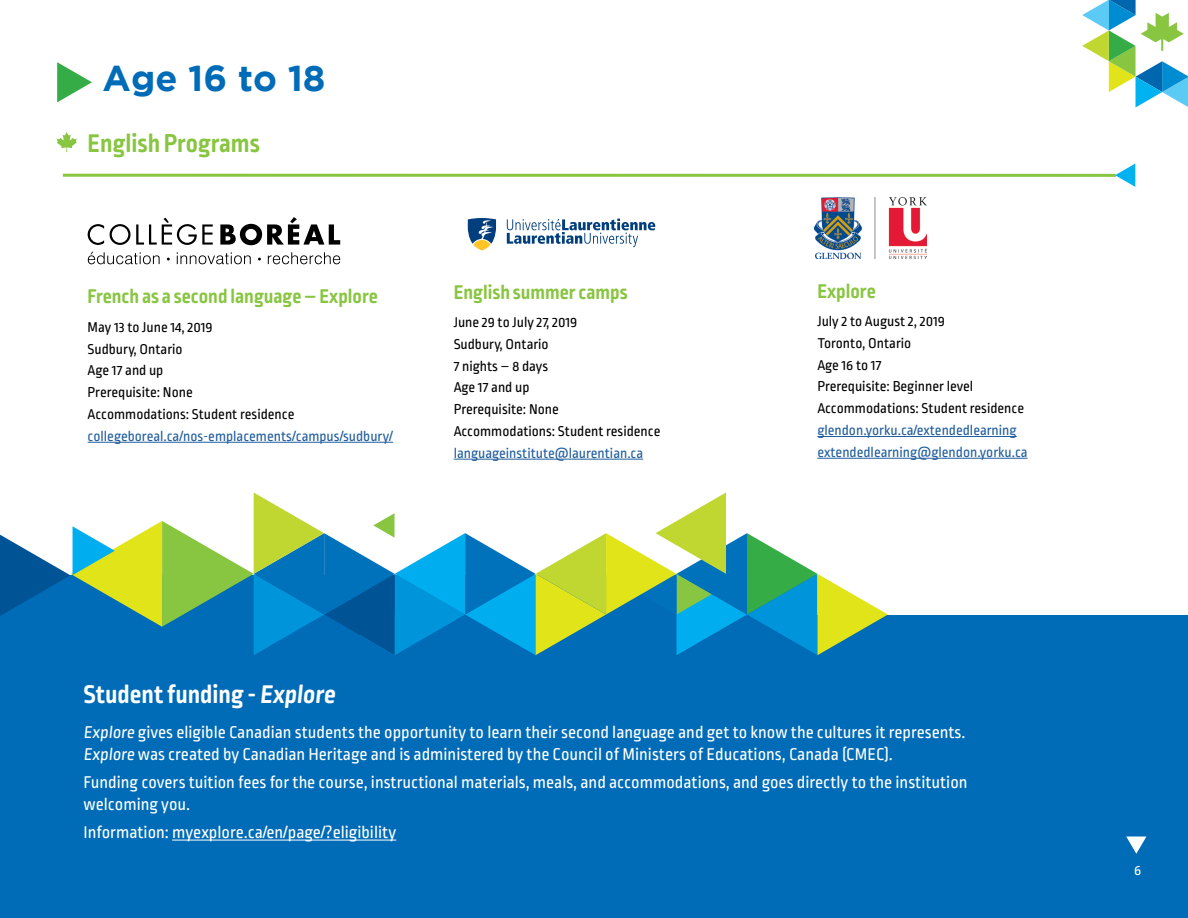
<style>
.page{position:relative;width:1188px;height:918px;background:#fff}
.page>*{position:absolute;margin:0;border:0;box-sizing:border-box;transform-origin:0 0}
.t1{font:700 36px "Gotham";color:#006cb7}
.t2{font:700 27px "Ropa Soft Pro";color:#fff}
.t3{font:700 27px "Ropa Soft Pro";color:#88c540}
.t4{font:700 21px "Ropa Soft Pro";color:#88c540}
.t5{font:18px/21.6px "Ropa Soft Pro";color:#fff}
.t6{font:15px/21.8px "Ropa Soft Pro";color:#000}
.t7{font:15px/21.8px "Ropa Soft Pro";color:#215e9e}
.t8{font:15px "Ropa Soft Pro";color:#fff}
</style>
<div class="page">
<div style="left:0;top:575px;width:1188px;height:343px;background:#006cb7"></div>
<div style="left:817px;top:574px;width:371px;height:41px;background:#fff"></div>
<svg style="left:57px;top:62px;width:35px;height:40px"></svg>
<svg style="left:57px;top:132px;width:20px;height:20px"></svg>
<hr style="left:817px;top:436px;width:200px;height:1px;background:#215e9e">
<hr style="left:817px;top:458px;width:211px;height:1px;background:#215e9e">
<hr style="left:454px;top:459px;width:189px;height:1px;background:#215e9e">
<img style="left:815px;top:198px;width:111px;height:60px">
<svg style="left:1115px;top:164px;width:20px;height:23px"></svg>
<svg style="left:1082px;top:0;width:106px;height:107px"></svg>
<svg style="left:0;top:492px;width:888px;height:163px"></svg>
<svg style="left:1126px;top:837px;width:20px;height:17px"></svg>
<hr style="left:63px;top:174px;width:1053px;height:3px;background:#88c540">
<hr style="left:88px;top:442px;width:305px;height:1px;background:#215e9e">
<hr style="left:172px;top:840px;width:224px;height:1px;background:#fff">
<svg style="left:507px;top:219px;width:148px;height:28px"></svg>
<svg style="left:473px;top:240px;width:18px;height:10px"></svg>
<svg style="left:468px;top:218px;width:28px;height:26px"></svg>
<svg style="left:88px;top:252px;width:72px;height:12px"></svg>
<svg style="left:177px;top:252px;width:74px;height:12px"></svg>
<svg style="left:268px;top:252px;width:72px;height:12px"></svg>
<svg style="left:88px;top:224px;width:16px;height:21px"></svg>
<svg style="left:110px;top:218px;width:103px;height:27px"></svg>
<svg style="left:220px;top:217px;width:120px;height:28px"></svg>
<h1 class="t1" style="left:103px;top:58px;width:224px">Age 16 to 18</h1>
<h2 class="t3" style="left:88px;top:128px;width:174px">English Programs</h2>
<p class="t4" style="left:88px;top:285px;width:292px">French as a second language – Explore</p>
<p class="t6" style="left:88px;top:317px;width:208px">May 13 to June 14, 2019<br>Sudbury, Ontario<br>Age 17 and up<br>Prerequisite: None<br>Accommodations: Student residence</p>
<p class="t7" style="left:88px;top:426px;width:307px">collegeboreal.ca/nos-emplacements/campus/sudbury/</p>
<p class="t4" style="left:454px;top:280px;width:176px">English summer camps</p>
<p class="t6" style="left:454px;top:312px;width:208px">June 29 to July 27, 2019<br>Sudbury, Ontario<br>7 nights – 8 days<br>Age 17 and up<br>Prerequisite: None<br>Accommodations: Student residence</p>
<p class="t7" style="left:454px;top:443px;width:191px">languageinstitute@laurentian.ca</p>
<p class="t4" style="left:817px;top:279px;width:60px">Explore</p>
<p class="t6" style="left:817px;top:311px;width:208px">July 2 to August 2, 2019<br>Toronto, Ontario<br>Age 16 to 17<br>Prerequisite: Beginner level<br>Accommodations: Student residence</p>
<p class="t7" style="left:817px;top:420px;width:212px">glendon.yorku.ca/extendedlearning extendedlearning@glendon.yorku.ca</p>
<h2 class="t2" style="left:84px;top:679px;width:257px">Student funding - Explore</h2>
<p class="t5" style="left:84px;top:723px;width:884px">Explore gives eligible Canadian students the opportunity to learn their second language and get to know the cultures it represents.<br>Explore was created by Canadian Heritage and is administered by the Council of Ministers of Educations, Canada (CMEC).</p>
<p class="t5" style="left:84px;top:773px;width:886px">Funding covers tuition fees for the course, instructional materials, meals, and accommodations, and goes directly to the institution welcoming you.</p>
<p class="t5" style="left:84px;top:823px;width:314px">Information: myexplore.ca/en/page/?eligibility</p>
<p class="t8" style="left:1134px;top:862px;width:9px">6</p>
</div>
